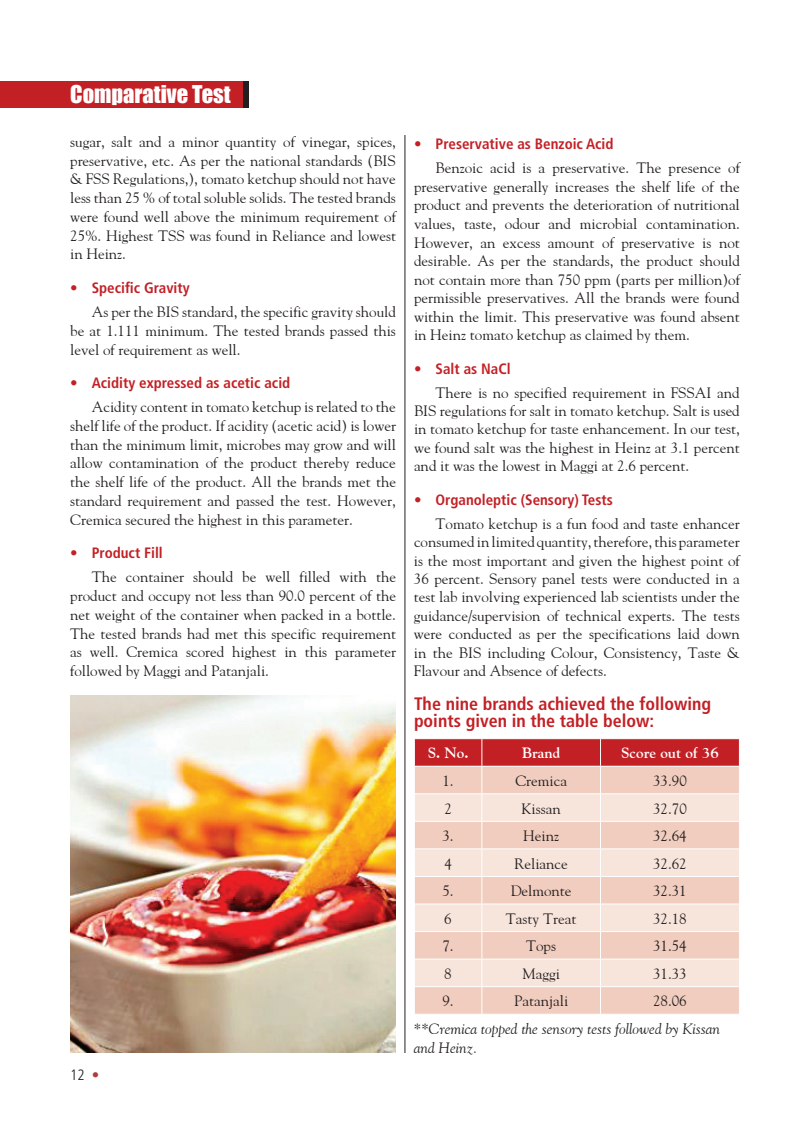
<style>
.page{position:relative;width:810px;height:1134px;background:#fff}
.page>*{position:absolute;margin:0;border:0;box-sizing:border-box;transform-origin:0 0}
.t1{font:22.5px "Impact";color:#fff}
.t2{font:700 condensed 18px/17.2px "Frutiger";color:#c32025}
.t3{font:15px/18.8px "Gaudiya";color:#231f20;text-align:justify}
.t4{font:700 condensed 15px "Frutiger";color:#c32025}
.t5{font:italic 15px/18.8px "Gaudiya";color:#231f20}
.t6{font:700 15px "Gaudiya";color:#fff}
.t7{font:300 condensed 15px "Frutiger";color:#231f20}
.s1{color:#ad3d3c}
</style>
<div class="page">
<hr style="left:405px;top:135px;width:1px;height:918px;background:#231f20">
<svg style="left:242px;top:81px;width:6px;height:27px"></svg>
<div style="left:0;top:81px;width:242px;height:27px;background:#c32025"></div>
<svg style="left:414px;top:739px;width:326px;height:275px;background:#efc7bd"></svg>
<img style="left:70px;top:696px;width:326px;height:357px">
<h1 class="t1" style="left:70px;top:77px;width:162px">Comparative Test</h1>
<p class="t3" style="left:70px;top:132px;width:327px">sugar, salt and a minor quantity of vinegar, spices, preservative, etc. As per the national standards (BIS &amp; FSS Regulations,), tomato ketchup should not have less than 25 % of total soluble solids. The tested brands were found well above the minimum requirement of 25%. Highest TSS was found in Reliance and lowest in Heinz.</p>
<p class="t4" style="left:70px;top:279px;width:121px">• Specific Gravity</p>
<p class="t3" style="left:70px;top:302px;width:327px;text-indent:22px">As per the BIS standard, the specific gravity should be at 1.111 minimum. The tested brands passed this level of requirement as well.</p>
<p class="t4" style="left:70px;top:374px;width:222px">• Acidity expressed as acetic acid</p>
<p class="t3" style="left:70px;top:397px;width:327px;text-indent:22px">Acidity content in tomato ketchup is related to the shelf life of the product. If acidity (acetic acid) is lower than the minimum limit, microbes may grow and will allow contamination of the product thereby reduce the shelf life of the product. All the brands met the standard requirement and passed the test. However, Cremica secured the highest in this parameter.</p>
<p class="t4" style="left:70px;top:544px;width:94px">• Product Fill</p>
<p class="t3" style="left:70px;top:567px;width:327px;text-indent:22px">The container should be well filled with the product and occupy not less than 90.0 percent of the net weight of the container when packed in a bottle.<br>The tested brands had met this specific requirement as well. Cremica scored highest in this parameter followed by Maggi and Patanjali.</p>
<p class="t7" style="left:70px;top:1066px;width:31px">12 <span class="s1">•</span></p>
<p class="t4" style="left:414px;top:135px;width:201px">• Preservative as Benzoic Acid</p>
<p class="t3" style="left:414px;top:158px;width:327px;text-indent:22px">Benzoic acid is a preservative. The presence of preservative generally increases the shelf life of the product and prevents the deterioration of nutritional values, taste, odour and microbial contamination.<br>However, an excess amount of preservative is not desirable. As per the standards, the product should not contain more than 750 ppm (parts per million)of permissible preservatives. All the brands were found within the limit. This preservative was found absent in Heinz tomato ketchup as claimed by them.</p>
<p class="t4" style="left:414px;top:360px;width:98px">• Salt as NaCl</p>
<p class="t3" style="left:414px;top:383px;width:327px;text-indent:22px">There is no specified requirement in FSSAI and BIS regulations for salt in tomato ketchup. Salt is used in tomato ketchup for taste enhancement. In our test, we found salt was the highest in Heinz at 3.1 percent and it was the lowest in Maggi at 2.6 percent.</p>
<p class="t4" style="left:414px;top:491px;width:200px">• Organoleptic (Sensory) Tests</p>
<p class="t3" style="left:414px;top:514px;width:327px;text-indent:22px">Tomato ketchup is a fun food and taste enhancer consumed in limited quantity,therefore,this parameter is the most important and given the highest point of 36 percent. Sensory panel tests were conducted in a test lab involving experienced lab scientists under the guidance/supervision of technical experts. The tests were conducted as per the specifications laid down in the BIS including Colour, Consistency, Taste &amp; Flavour and Absence of defects.</p>
<p class="t2" style="left:414px;top:695px;width:299px">The nine brands achieved the following points given in the table below:</p>
<p class="t6" style="left:428px;top:744px;width:42px">S. No.</p>
<p class="t6" style="left:522px;top:744px;width:40px">Brand</p>
<p class="t6" style="left:621px;top:744px;width:99px">Score out of 36</p>
<p class="t3" style="left:442px;top:771px;width:13px">1.</p>
<p class="t3" style="left:515px;top:771px;width:53px">Cremica</p>
<p class="t3" style="left:653px;top:771px;width:35px">33.90</p>
<p class="t3" style="left:444px;top:799px;width:9px">2</p>
<p class="t3" style="left:522px;top:799px;width:41px">Kissan</p>
<p class="t3" style="left:653px;top:799px;width:35px">32.70</p>
<p class="t3" style="left:442px;top:826px;width:13px">3.</p>
<p class="t3" style="left:523px;top:826px;width:37px">Heinz</p>
<p class="t3" style="left:653px;top:826px;width:35px">32.64</p>
<p class="t3" style="left:444px;top:854px;width:9px">4</p>
<p class="t3" style="left:515px;top:854px;width:55px">Reliance</p>
<p class="t3" style="left:653px;top:854px;width:35px">32.62</p>
<p class="t3" style="left:442px;top:881px;width:13px">5.</p>
<p class="t3" style="left:511px;top:881px;width:62px">Delmonte</p>
<p class="t3" style="left:653px;top:881px;width:35px">32.31</p>
<p class="t3" style="left:444px;top:909px;width:9px">6</p>
<p class="t3" style="left:506px;top:909px;width:72px">Tasty Treat</p>
<p class="t3" style="left:653px;top:909px;width:35px">32.18</p>
<p class="t3" style="left:442px;top:936px;width:13px">7.</p>
<p class="t3" style="left:526px;top:936px;width:31px">Tops</p>
<p class="t3" style="left:653px;top:936px;width:35px">31.54</p>
<p class="t3" style="left:444px;top:964px;width:9px">8</p>
<p class="t3" style="left:522px;top:964px;width:39px">Maggi</p>
<p class="t3" style="left:653px;top:964px;width:35px">31.33</p>
<p class="t3" style="left:442px;top:992px;width:13px">9.</p>
<p class="t3" style="left:514px;top:992px;width:56px">Patanjali</p>
<p class="t3" style="left:653px;top:992px;width:35px">28.06</p>
<p class="t5" style="left:414px;top:1019px;width:308px">**Cremica topped the sensory tests followed by Kissan and Heinz.</p>
</div>
